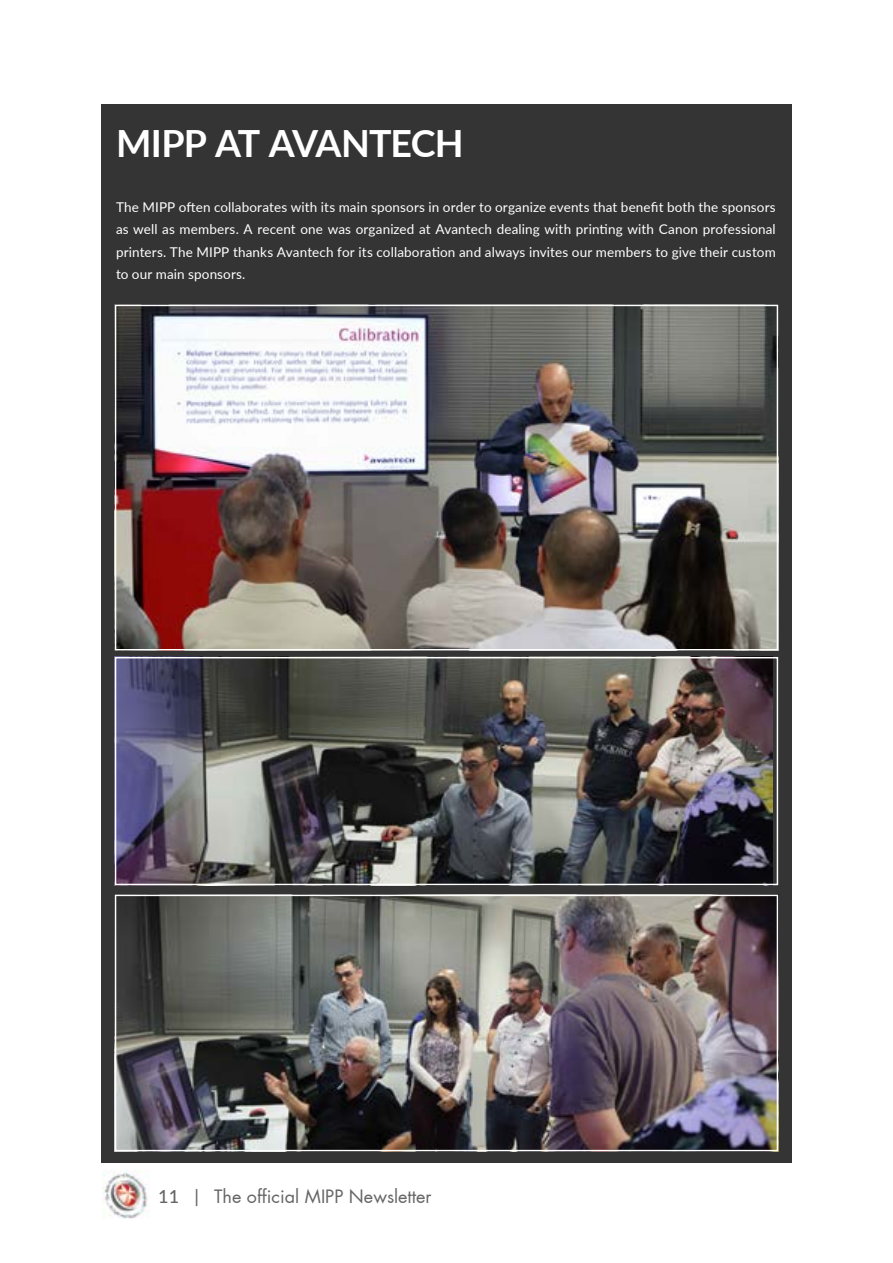
<style>
.page{position:relative;width:893px;height:1263px;background:#fff}
.page>*{position:absolute;margin:0;border:0;box-sizing:border-box;transform-origin:0 0}
.t1{font:700 37.5px "Lato";letter-spacing:-.025em;color:#fff}
.t2{font:18px "Futura";color:#666}
.t3{font:13.5px/22.5px "Lato";letter-spacing:.01em;color:#fff;text-align:justify}
.s1{font-family:"Lato";font-weight:500}
</style>
<div class="page">
<div style="left:101px;top:104px;width:691px;height:1059px;background:#343434"></div>
<img style="left:117px;top:307px;width:659px;height:341px">
<img style="left:117px;top:659px;width:655px;height:224px">
<div style="left:115px;top:657px;width:663px;height:228px;border:1px solid #fff"></div>
<img style="left:117px;top:897px;width:659px;height:252px">
<div style="left:115px;top:895px;width:663px;height:256px;border:1px solid #fff"></div>
<img style="left:102px;top:1171px;width:46px;height:48px">
<h1 class="t1" style="left:116px;top:116px;width:349px">MIPP AT AVANTECH</h1>
<p class="t3" style="left:116px;top:195px;width:661px">The MIPP often collaborates with its main sponsors in order to organize events that benefit both the sponsors as well as members. A recent one was organized at Avantech dealing with printing with Canon professional printers. The MIPP thanks Avantech for its collaboration and always invites our members to give their custom to our main sponsors.</p>
<h2 class="t2" style="left:158px;top:1185px;width:275px"><span class="s1">11 |</span> The official MIPP Newsletter</h2>
</div>
